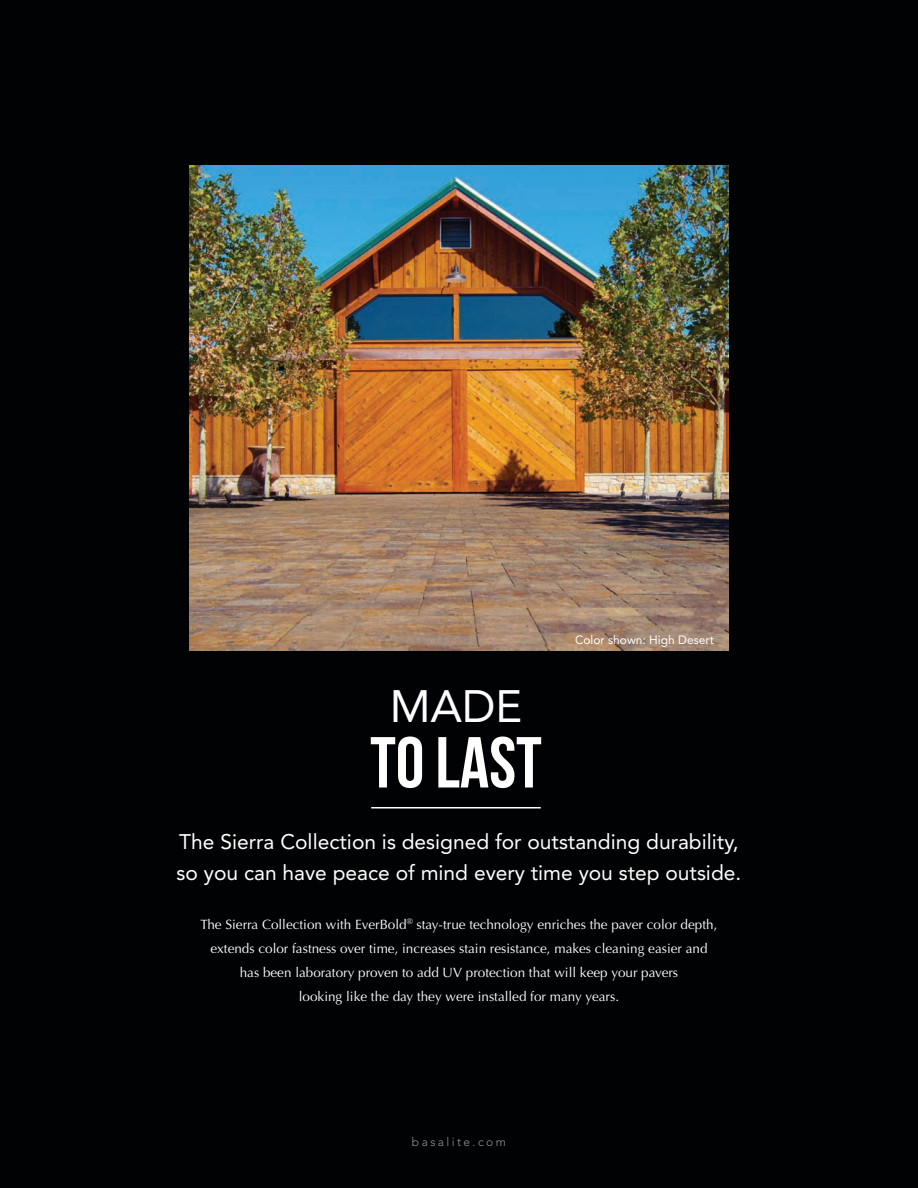
<style>
.page{position:relative;width:918px;height:1188px;background:#010203}
.page>*{position:absolute;margin:0;border:0;box-sizing:border-box;transform-origin:0 0}
.t1{font:700 72px "Bebas Neue";color:#fff}
.t2{font:45px "Avenir";color:#fff}
.t3{font:21px/31.5px "Avenir";color:#fff}
.t4{font:13.5px/24px "Optima";color:#fff;text-align:center}
.t5{font:12px "Avenir";color:#fff}
.t6{font:300 12px "Avenir";letter-spacing:.2em;color:#939598}
</style>
<div class="page">
<img style="left:189px;top:165px;width:540px;height:486px">
<hr style="left:371px;top:807px;width:170px;height:2px;background:#fff">
<h2 class="t2" style="left:390px;top:670px;width:134px">MADE</h2>
<h1 class="t1" style="left:370px;top:721px;width:173px">TO LAST</h1>
<p class="t5" style="left:575px;top:630px;width:140px">Color shown: High Desert</p>
<h3 class="t3" style="left:177px;top:825px;width:566px">The Sierra Collection is designed for outstanding durability, so you can have peace of mind every time you step outside.</h3>
<p class="t4" style="left:201px;top:913px;width:518px">The Sierra Collection with EverBold<sup>®</sup> stay-true technology enriches the paver color depth, extends color fastness over time, increases stain resistance, makes cleaning easier and has been laboratory proven to add UV protection that will keep your pavers<br>looking like the day they were installed for many years.</p>
<p class="t6" style="left:412px;top:1135px;width:95px">basalite.com</p>
</div>
